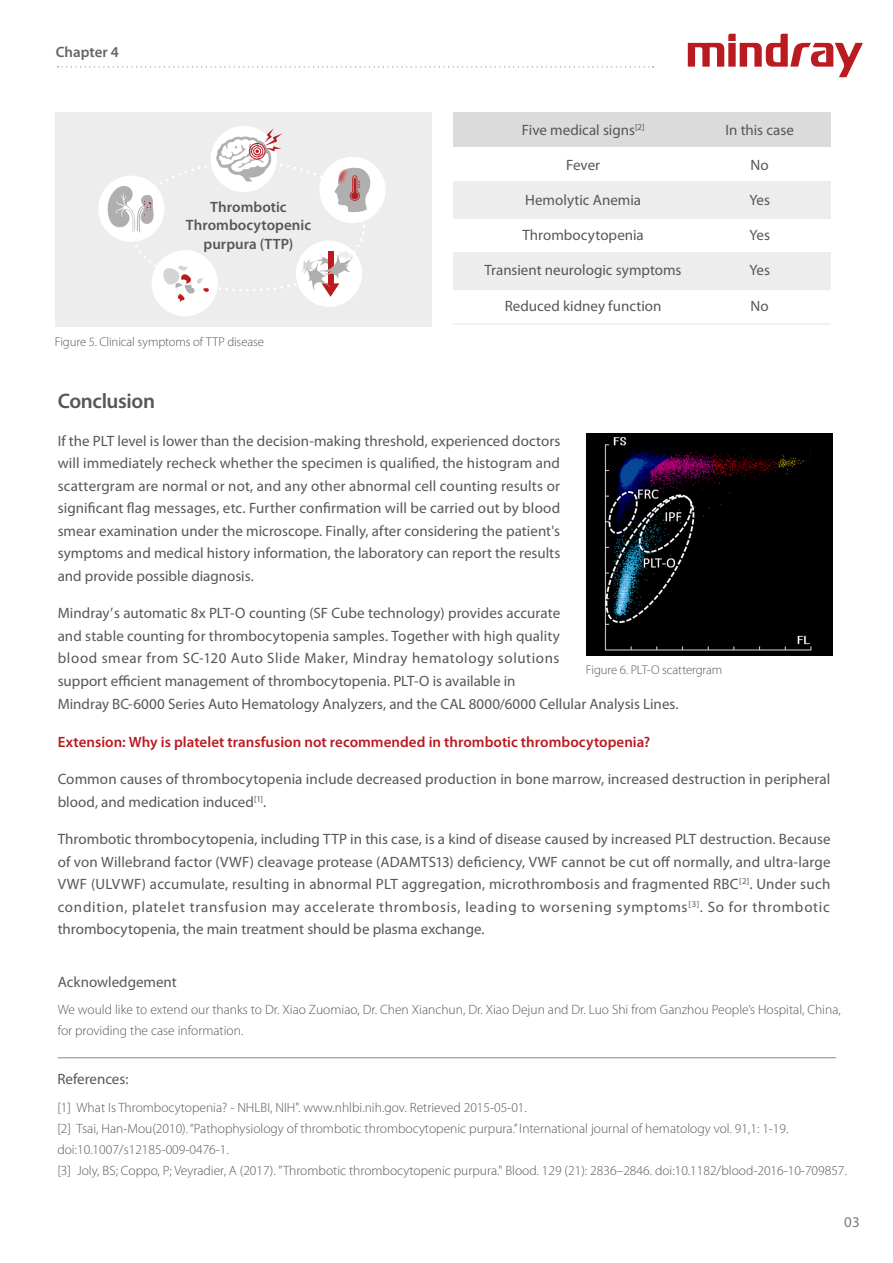
<style>
.page{position:relative;width:893px;height:1263px;background:#fff}
.page>*{position:absolute;margin:0;border:0;box-sizing:border-box;transform-origin:0 0}
.t1{font:600 21px "Myriad Pro";letter-spacing:-.015em;color:#585757}
.t2{font:15px/22.5px "Myriad Pro";color:#585757;text-align:justify}
.t3{font:600 15px "Myriad Pro";color:#b91b21}
.t4{font:600 15px/18.9px "Myriad Pro";letter-spacing:.005em;color:#585757;text-align:center}
.t5{font:15px "Myriad Pro";color:#595757}
.t6{font:600 15px "Myriad Pro";color:#646464}
.t7{font:15px "Myriad Pro";color:#7c7d7d}
.t8{font:300 13.5px/21px "Myriad Pro";color:#595757}
.t9{font:300 12.75px "Myriad Pro";letter-spacing:-.01em;color:#585757}
</style>
<div class="page">
<div style="left:586px;top:433px;width:246px;height:222px;background:#000"></div>
<hr style="left:453px;top:323px;width:378px;height:2px;background:#eeedee">
<div style="left:56px;top:113px;width:376px;height:214px;background:#eeedee"></div>
<svg style="left:688px;top:34px;width:175px;height:43px"></svg>
<svg style="left:57px;top:66px;width:596px;height:1px"></svg>
<hr style="left:58px;top:1057px;width:778px;height:1px;background:#888">
<div style="left:453px;top:113px;width:378px;height:34px;background:#dbdbdb"></div>
<div style="left:453px;top:181px;width:378px;height:37px;background:#eeedee"></div>
<div style="left:453px;top:252px;width:378px;height:38px;background:#eeedee"></div>
<div style="left:211px;top:126px;width:66px;height:66px;background:#fff;border-radius:50%"></div>
<svg style="left:216px;top:128px;width:66px;height:54px"></svg>
<div style="left:98px;top:176px;width:66px;height:66px;background:#fff;border-radius:50%"></div>
<div style="left:296px;top:241px;width:66px;height:66px;background:#fff;border-radius:50%"></div>
<svg style="left:301px;top:251px;width:53px;height:46px"></svg>
<div style="left:152px;top:250px;width:66px;height:66px;background:#fff;border-radius:50%"></div>
<div style="left:319px;top:157px;width:67px;height:66px;background:#fff;border-radius:50%"></div>
<svg style="left:108px;top:186px;width:46px;height:47px"></svg>
<svg style="left:163px;top:266px;width:46px;height:36px"></svg>
<svg style="left:334px;top:168px;width:36px;height:44px"></svg>
<img style="left:597px;top:437px;width:224px;height:219px">
<p class="t6" style="left:56px;top:42px;width:65px">Chapter 4</p>
<p class="t4" style="left:186px;top:197px;width:127px">Thrombotic<br>Thrombocytopenic purpura (TTP)</p>
<p class="t9" style="left:55px;top:335px;width:211px">Figure 5. Clinical symptoms of TTP disease</p>
<h1 class="t1" style="left:58px;top:388px;width:99px">Conclusion</h1>
<p class="t2" style="left:522px;top:119px;width:124px">Five medical signs<sup>[2]</sup></p>
<p class="t2" style="left:566px;top:154px;width:36px">Fever</p>
<p class="t2" style="left:525px;top:189px;width:117px">Hemolytic Anemia</p>
<p class="t2" style="left:522px;top:224px;width:123px">Thrombocytopenia</p>
<p class="t2" style="left:485px;top:259px;width:198px">Transient neurologic symptoms</p>
<p class="t2" style="left:505px;top:295px;width:158px">Reduced kidney function</p>
<p class="t2" style="left:726px;top:119px;width:70px">In this case</p>
<p class="t2" style="left:751px;top:154px;width:20px">No</p>
<p class="t2" style="left:749px;top:189px;width:22px">Yes</p>
<p class="t2" style="left:749px;top:224px;width:22px">Yes</p>
<p class="t2" style="left:749px;top:259px;width:22px">Yes</p>
<p class="t2" style="left:751px;top:295px;width:20px">No</p>
<p class="t2" style="left:58px;top:430px;width:504px">If the PLT level is lower than the decision-making threshold, experienced doctors will immediately recheck whether the specimen is qualified, the histogram and scattergram are normal or not, and any other abnormal cell counting results or significant flag messages, etc. Further confirmation will be carried out by blood smear examination under the microscope. Finally, after considering the patient's symptoms and medical history information, the laboratory can report the results and provide possible diagnosis.</p>
<p class="t2" style="left:58px;top:602px;width:504px">Mindray’s automatic 8x PLT-O counting (SF Cube technology) provides accurate and stable counting for thrombocytopenia samples. Together with high quality blood smear from SC-120 Auto Slide Maker, Mindray hematology solutions support efficient management of thrombocytopenia. PLT-O is available in</p>
<p class="t9" style="left:586px;top:663px;width:138px">Figure 6. PLT-O scattergram</p>
<p class="t2" style="left:58px;top:693px;width:622px">Mindray BC-6000 Series Auto Hematology Analyzers, and the CAL 8000/6000 Cellular Analysis Lines.</p>
<p class="t3" style="left:58px;top:732px;width:594px">Extension: Why is platelet transfusion not recommended in thrombotic thrombocytopenia?</p>
<p class="t2" style="left:58px;top:768px;width:774px">Common causes of thrombocytopenia include decreased production in bone marrow, increased destruction in peripheral blood, and medication induced<sup>[1]</sup>.</p>
<p class="t2" style="left:58px;top:828px;width:774px">Thrombotic thrombocytopenia, including TTP in this case, is a kind of disease caused by increased PLT destruction. Because of von Willebrand factor (VWF) cleavage protease (ADAMTS13) deficiency, VWF cannot be cut off normally, and ultra-large VWF (ULVWF) accumulate, resulting in abnormal PLT aggregation, microthrombosis and fragmented RBC<sup>[2]</sup>. Under such condition, platelet transfusion may accelerate thrombosis, leading to worsening symptoms<sup>[3]</sup>. So for thrombotic thrombocytopenia, the main treatment should be plasma exchange.</p>
<p class="t5" style="left:58px;top:974px;width:121px">Acknowledgement</p>
<p class="t8" style="left:58px;top:999px;width:785px">We would like to extend our thanks to Dr. Xiao Zuomiao, Dr. Chen Xianchun, Dr. Xiao Dejun and Dr. Luo Shi from Ganzhou People’s Hospital, China, for providing the case information.</p>
<p class="t5" style="left:57px;top:1071px;width:73px">References:</p>
<p class="t8" style="left:57px;top:1097px;width:791px">[1] What Is Thrombocytopenia? - NHLBI, NIH". www.nhlbi.nih.gov. Retrieved 2015-05-01.<br>[2] Tsai, Han-Mou(2010). “Pathophysiology of thrombotic thrombocytopenic purpura.” International journal of hematology vol. 91,1: 1-19. doi:10.1007/s12185-009-0476-1.<br>[3] Joly, BS; Coppo, P; Veyradier, A (2017). "Thrombotic thrombocytopenic purpura." Blood. 129 (21): 2836–2846. doi:10.1182/blood-2016-10-709857.</p>
<p class="t7" style="left:844px;top:1214px;width:17px">03</p>
</div>
